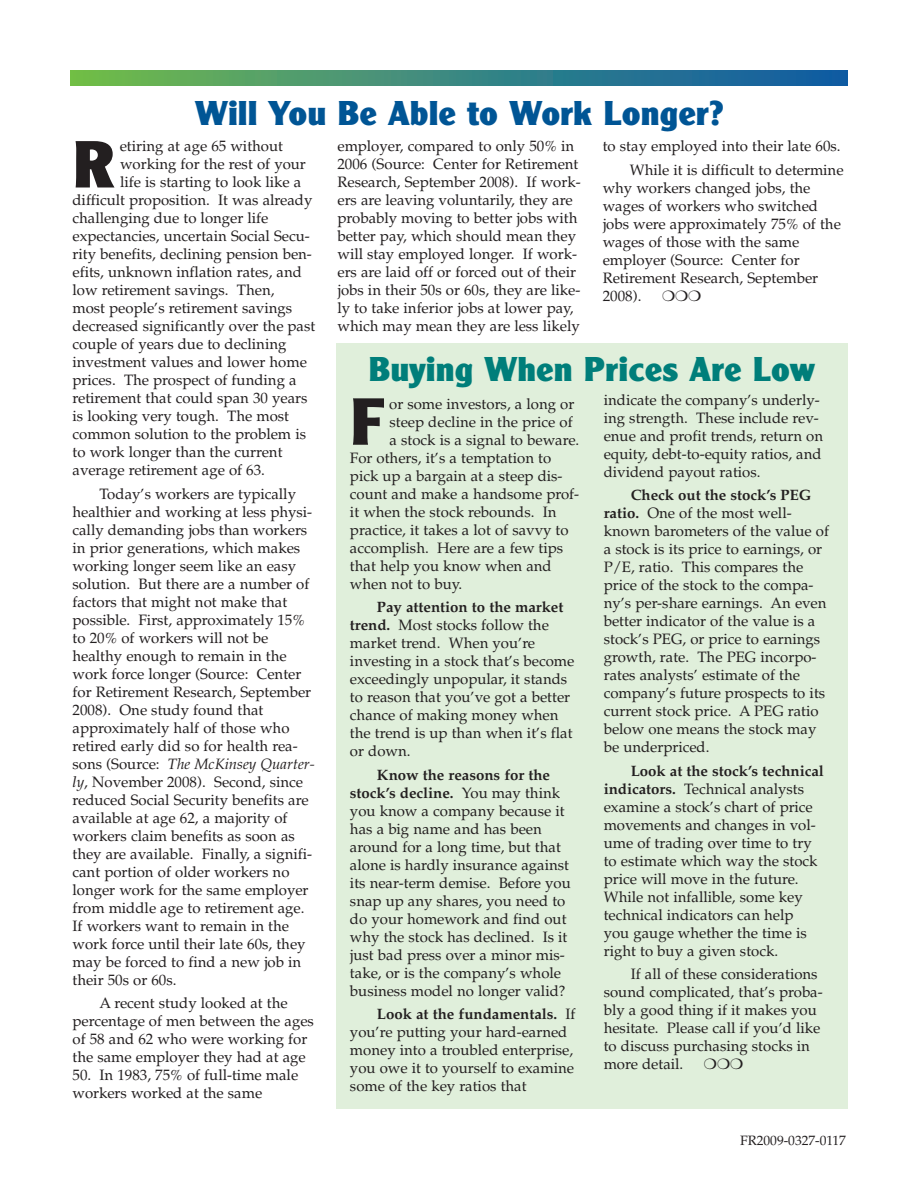
<style>
.page{position:relative;width:918px;height:1188px;background:#fff}
.page>*{position:absolute;margin:0;border:0;box-sizing:border-box;transform-origin:0 0}
.t1{font:69.6px "Clearface Gothic Extra Bold DTC";color:#231f20}
.t2{font:36px "Clearface Gothic Extra Bold DTC";color:#005595}
.t3{font:36px "Clearface Gothic Extra Bold DTC";color:#007e7a}
.t4{font:15px/18px "Palatino";color:#231f20}
.t5{font:15px "Zapf Dingbats";color:#231f20}
.t6{font:13.5px "Palatino";color:#231f20}
.s1{font-style:italic}
.s2{font-weight:700}
</style>
<div class="page">
<img style="left:70px;top:70px;width:778px;height:16px">
<div style="left:336px;top:344px;width:512px;height:765px;background:#e0efdb"></div>
<h2 class="t2" style="left:195px;top:91px;width:531px">Will You Be Able to Work Longer?</h2>
<h1 class="t1" style="left:73px;top:123px;width:44px">R</h1>
<p class="t4" style="left:120px;top:137px;width:165px">etiring at age 65 without</p>
<p class="t4" style="left:120px;top:155px;width:187px">working for the rest of your</p>
<p class="t4" style="left:120px;top:173px;width:183px">life is starting to look like a</p>
<p class="t4" style="left:73px;top:191px;width:241px">difficult proposition. It was already</p>
<p class="t4" style="left:73px;top:209px;width:197px">challenging due to longer life</p>
<p class="t4" style="left:73px;top:227px;width:239px">expectancies, uncertain Social Secu-</p>
<p class="t4" style="left:73px;top:245px;width:241px">rity benefits, declining pension ben-</p>
<p class="t4" style="left:73px;top:263px;width:231px">efits, unknown inflation rates, and</p>
<p class="t4" style="left:73px;top:281px;width:204px">low retirement savings. Then,</p>
<p class="t4" style="left:73px;top:299px;width:221px">most people’s retirement savings</p>
<p class="t4" style="left:73px;top:317px;width:244px">decreased significantly over the past</p>
<p class="t4" style="left:73px;top:335px;width:215px">couple of years due to declining</p>
<p class="t4" style="left:73px;top:353px;width:236px">investment values and lower home</p>
<p class="t4" style="left:73px;top:371px;width:226px">prices. The prospect of funding a</p>
<p class="t4" style="left:73px;top:389px;width:236px">retirement that could span 30 years</p>
<p class="t4" style="left:73px;top:407px;width:218px">is looking very tough. The most</p>
<p class="t4" style="left:73px;top:425px;width:235px">common solution to the problem is</p>
<p class="t4" style="left:73px;top:443px;width:212px">to work longer than the current</p>
<p class="t4" style="left:73px;top:461px;width:194px">average retirement age of 63.</p>
<p class="t4" style="left:73px;top:485px;width:244px;text-indent:27px">Today’s workers are typically healthier and working at less physi&shy;cally demanding jobs than workers in prior generations, which makes working longer seem like an easy solution. But there are a number of factors that might not make that possible. First, approximately 15% to 20% of workers will not be healthy enough to remain in the work force longer (Source: Center for Retirement Research, September<br>2008). One study found that approximately half of those who retired early did so for health rea&shy;sons (Source: <span class="s1">The McKinsey Quarter&shy;ly</span>, November 2008). Second, since reduced Social Security benefits are available at age 62, a majority of workers claim benefits as soon as they are available. Finally, a signifi&shy;cant portion of older workers no longer work for the same employer from middle age to retirement age.<br>If workers want to remain in the work force until their late 60s, they may be forced to find a new job in their 50s or 60s.</p>
<p class="t4" style="left:73px;top:994px;width:243px;text-align:center">A recent study looked at the percentage of men between the ages of 58 and 62 who were working for the same employer they had at age</p>
<p class="t4" style="left:73px;top:1066px;width:227px">50. In 1983, 75% of full-time male workers worked at the same</p>
<p class="t4" style="left:338px;top:137px;width:245px">employer, compared to only 50% in 2006 (Source: Center for Retirement Research, September 2008). If work&shy;ers are leaving voluntarily, they are probably moving to better jobs with better pay, which should mean they will stay employed longer. If work&shy;ers are laid off or forced out of their jobs in their 50s or 60s, they are like&shy;ly to take inferior jobs at lower pay, which may mean they are less likely</p>
<p class="t4" style="left:603px;top:134px;width:242px;line-height:23.4px;text-align:right">to stay employed into their late 60s.<br>While it is difficult to determine</p>
<p class="t4" style="left:603px;top:178px;width:240px">why workers changed jobs, the wages of workers who switched jobs were approximately 75% of the wages of those with the same employer (Source: Center for<br>Retirement Research, September<br>2008).</p>
<p class="t5" style="left:662px;top:287px;width:41px">❍❍❍</p>
<h2 class="t3" style="left:369px;top:347px;width:448px">Buying When Prices Are Low</h2>
<p class="t4" style="left:604px;top:391px;width:221px">indicate the company’s underly&shy;ing strength. These include rev&shy;enue and profit trends, return on equity, debt-to-equity ratios, and dividend payout ratios.</p>
<p class="t4" style="left:604px;top:486px;width:227px;text-indent:27px"><span class="s2">Check out the stock’s PEG ratio.</span> One of the most well&shy;known barometers of the value of a stock is its price to earnings, or<br>P/E, ratio. This compares the price of the stock to the compa&shy;ny’s per-share earnings. An even better indicator of the value is a stock’s PEG, or price to earnings growth, rate. The PEG incorpo&shy;rates analysts’ estimate of the company’s future prospects to its current stock price. A PEG ratio below one means the stock may be underpriced.</p>
<p class="t4" style="left:604px;top:761px;width:222px;text-indent:27px"><span class="s2">Look at the stock’s technical indicators.</span> Technical analysts examine a stock’s chart of price movements and changes in vol&shy;ume of trading over time to try to estimate which way the stock price will move in the future.<br>While not infallible, some key technical indicators can help<br>you gauge whether the time is right to buy a given stock.</p>
<p class="t4" style="left:604px;top:965px;width:221px;text-indent:27px">If all of these considerations sound complicated, that’s proba&shy;bly a good thing if it makes you hesitate. Please call if you’d like to discuss purchasing stocks in more detail.</p>
<h1 class="t1" style="left:350px;top:380px;width:36px">F</h1>
<p class="t4" style="left:389px;top:395px;width:187px">or some investors, a long or</p>
<p class="t4" style="left:390px;top:413px;width:185px">steep decline in the price of</p>
<p class="t4" style="left:390px;top:431px;width:191px">a stock is a signal to beware.</p>
<p class="t4" style="left:350px;top:449px;width:203px">For others, it’s a temptation to</p>
<p class="t4" style="left:350px;top:467px;width:214px">pick up a bargain at a steep dis-</p>
<p class="t4" style="left:350px;top:485px;width:231px">count and make a handsome prof-</p>
<p class="t4" style="left:350px;top:503px;width:208px">it when the stock rebounds. In</p>
<p class="t4" style="left:350px;top:521px;width:220px">practice, it takes a lot of savvy to</p>
<p class="t4" style="left:350px;top:539px;width:215px">accomplish. Here are a few tips</p>
<p class="t4" style="left:350px;top:557px;width:203px">that help you know when and</p>
<p class="t4" style="left:350px;top:575px;width:114px">when not to buy.</p>
<p class="t4" style="left:350px;top:598px;width:226px;text-indent:27px"><span class="s2">Pay attention to the market trend.</span> Most stocks follow the market trend. When you’re investing in a stock that’s become exceedingly unpopular, it stands to reason that you’ve got a better chance of making money when the trend is up than when it’s flat or down.</p>
<p class="t4" style="left:350px;top:765px;width:222px;text-indent:27px"><span class="s2">Know the reasons for the stock’s decline.</span> You may think you know a company because it has a big name and has been around for a long time, but that alone is hardly insurance against its near-term demise. Before you snap up any shares, you need to do your homework and find out why the stock has declined. Is it just bad press over a minor mis&shy;take, or is the company’s whole business model no longer valid?</p>
<p class="t4" style="left:350px;top:1005px;width:227px;text-indent:27px"><span class="s2">Look at the fundamentals.</span> If you’re putting your hard-earned money into a troubled enterprise, you owe it to yourself to examine some of the key ratios that</p>
<p class="t5" style="left:704px;top:1055px;width:41px">❍❍❍</p>
<p class="t6" style="left:740px;top:1133px;width:107px">FR2009-0327-0117</p>
</div>
